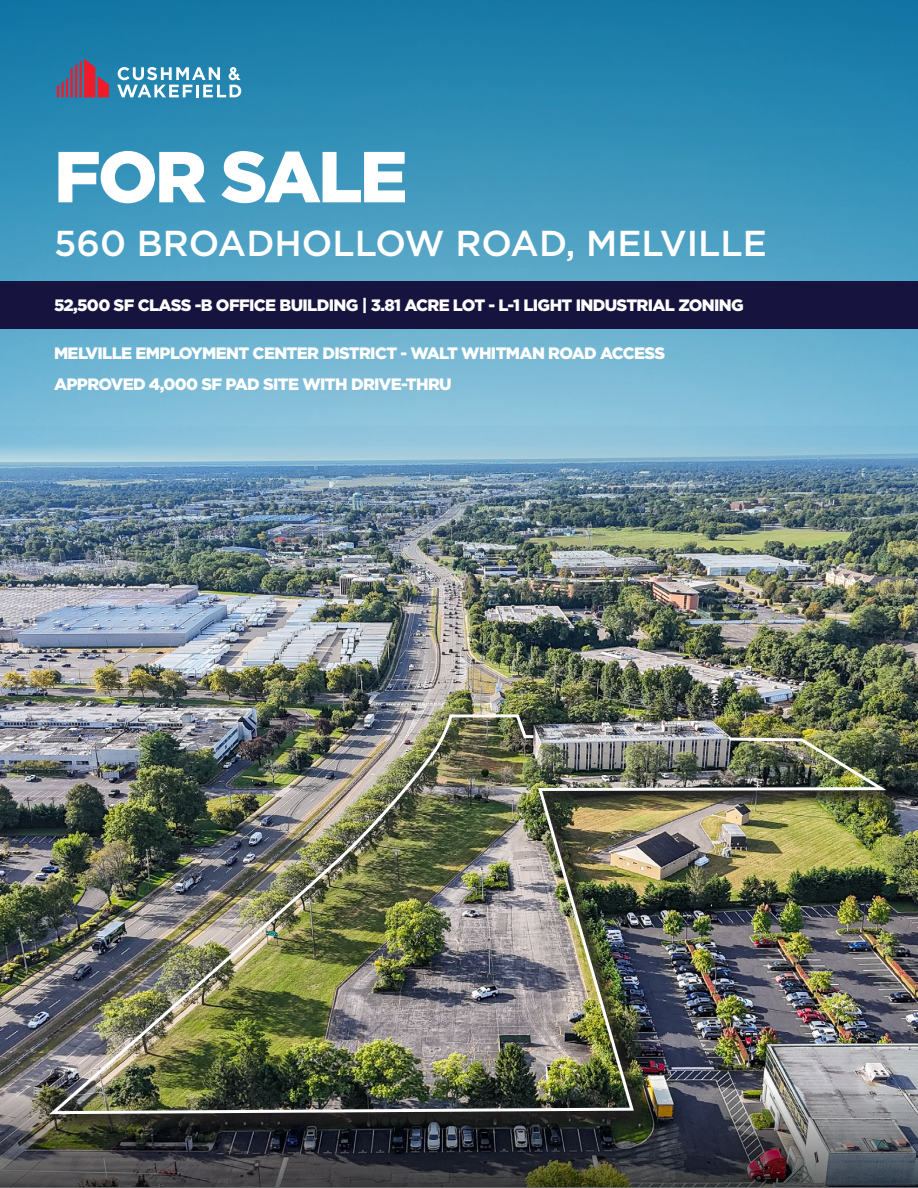
<style>
.page{position:relative;width:918px;height:1188px;background:#fff}
.page>*{position:absolute;margin:0;border:0;box-sizing:border-box;transform-origin:0 0}
.t1{font:900 72px "Gotham";letter-spacing:-.04em;color:#fff}
.t2{font:500 36px "Gotham";color:#fff}
.t3{font:900 16.5px "Gotham";letter-spacing:-.04em;color:#fff}
</style>
<div class="page">
<img style="left:0;top:571px;width:918px;height:503px">
<img style="left:0;top:1074px;width:918px;height:114px">
<img style="left:0;top:0;width:918px;height:571px">
<svg style="left:57px;top:59px;width:52px;height:38px;background:#7d5270"></svg>
<svg style="left:117px;top:67px;width:124px;height:30px"></svg>
<div style="left:0;top:281px;width:918px;height:47px;background:#17133f"></div>
<div style="left:53px;top:717px;width:851px;height:416px;background:#231f20;opacity:.75"></div>
<img style="left:50px;top:713px;width:842px;height:403px">
<img style="left:533px;top:720px;width:198px;height:26px">
<p class="t1" style="left:54px;top:127px;width:355px">FOR SALE</p>
<p class="t2" style="left:54px;top:220px;width:714px">560 BROADHOLLOW ROAD, MELVILLE</p>
<p class="t3" style="left:54px;top:294px;width:691px">52,500 SF CLASS -B OFFICE BUILDING | 3.81 ACRE LOT - L-1 LIGHT INDUSTRIAL ZONING</p>
<p class="t3" style="left:54px;top:342px;width:613px">MELVILLE EMPLOYMENT CENTER DISTRICT - WALT WHITMAN ROAD ACCESS</p>
<p class="t3" style="left:54px;top:373px;width:399px">APPROVED 4,000 SF PAD SITE WITH DRIVE-THRU</p>
</div>
